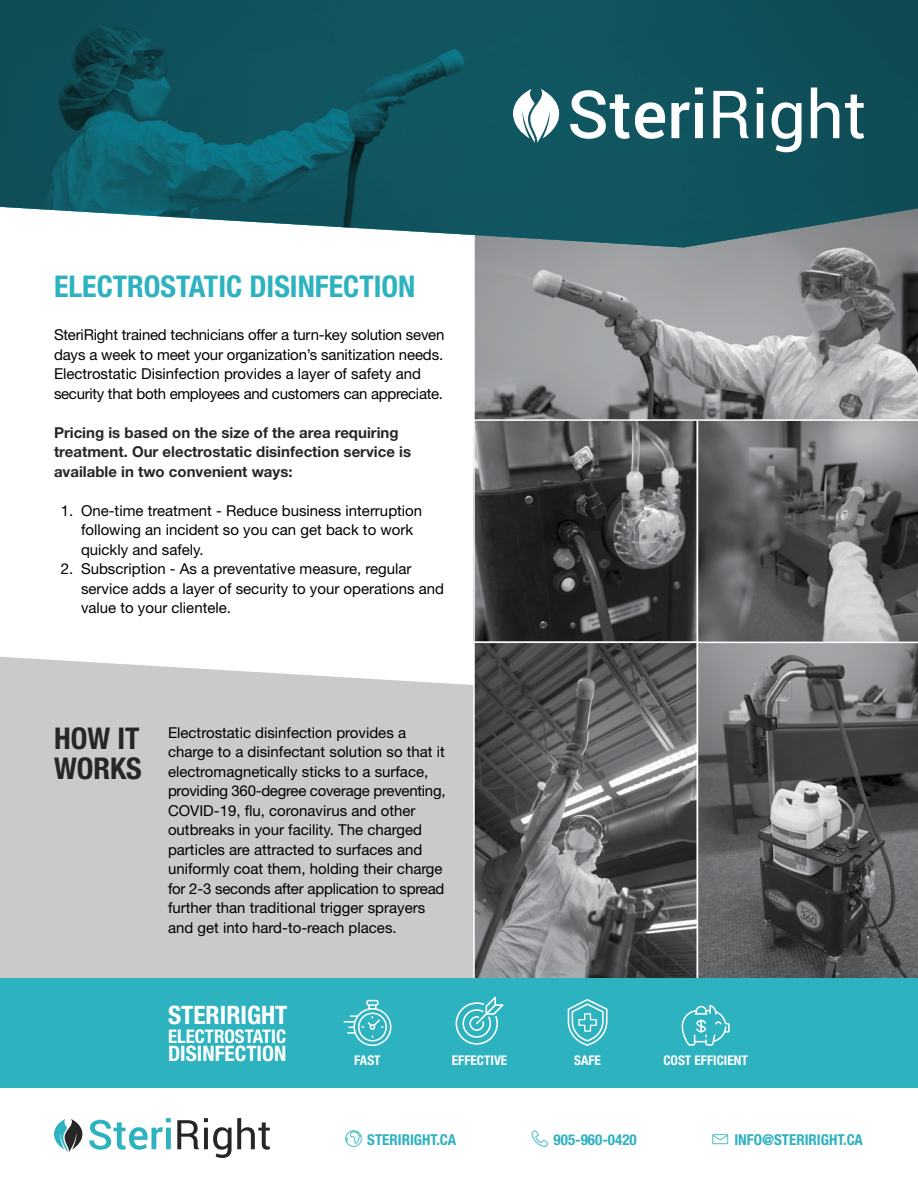
<style>
.page{position:relative;width:918px;height:1188px;background:#fff}
.page>*{position:absolute;margin:0;border:0;box-sizing:border-box;transform-origin:0 0}
.t1{font:700 condensed 30px "Helvetica Neue LT Std";color:#2db2bf}
.t2{font:700 condensed 30px/30px "Helvetica Neue LT Std";color:#262626}
.t3{font:700 condensed 25.5px "Helvetica Neue LT Std";color:#fff}
.t4{font:700 condensed 21.45px "Helvetica Neue LT Std";color:#fff}
.t5{font:700 condensed 18.9px "Helvetica Neue LT Std";color:#fff}
.t6{font:15px/19.5px "Helvetica Neue LT Std";color:#000}
.t7{font:700 15px/19.5px "Helvetica Neue LT Std";color:#262626}
.t8{font:700 condensed 15px "Helvetica Neue LT Std";color:#2db2bf}
.t9{font:700 condensed 13.35px "Helvetica Neue LT Std";color:#fff}
</style>
<div class="page">
<div style="left:0;top:609px;width:918px;height:370px;background:#cbc9c9"></div>
<svg style="left:0;top:609px;width:473px;height:76px;fill:#fff"></svg>
<img style="left:476px;top:421px;width:219px;height:558px">
<div style="left:473px;top:418px;width:225px;height:225px;border:2px solid #fff"></div>
<div style="left:473px;top:642px;width:225px;height:446px;border:2px solid #fff"></div>
<svg style="left:697px;top:643px;width:221px;height:336px;background:#616264"></svg>
<div style="left:0;top:979px;width:918px;height:109px;background:#2db2bf"></div>
<svg style="left:343px;top:1000px;width:48px;height:46px"></svg>
<svg style="left:682px;top:1005px;width:48px;height:41px"></svg>
<svg style="left:568px;top:999px;width:40px;height:47px"></svg>
<svg style="left:456px;top:997px;width:48px;height:48px"></svg>
<svg style="left:697px;top:421px;width:221px;height:222px;background:#6c6d6f"></svg>
<svg style="left:473px;top:248px;width:445px;height:173px;background:#949598"></svg>
<img style="left:0;top:0;width:918px;height:248px">
<svg style="left:513px;top:89px;width:46px;height:54px"></svg>
<svg style="left:570px;top:90px;width:95px;height:49px"></svg>
<svg style="left:671px;top:88px;width:32px;height:50px"></svg>
<svg style="left:713px;top:91px;width:35px;height:47px"></svg>
<svg style="left:757px;top:88px;width:6px;height:50px"></svg>
<svg style="left:772px;top:102px;width:30px;height:50px"></svg>
<svg style="left:811px;top:88px;width:28px;height:50px"></svg>
<svg style="left:845px;top:95px;width:19px;height:44px"></svg>
<svg style="left:54px;top:1119px;width:29px;height:33px"></svg>
<svg style="left:89px;top:1118px;width:82px;height:32px"></svg>
<svg style="left:177px;top:1118px;width:93px;height:40px"></svg>
<h1 class="t1" style="left:54px;top:268px;width:363px">ELECTROSTATIC DISINFECTION</h1>
<p class="t6" style="left:54px;top:325px;width:392px">SteriRight trained technicians offer a turn-key solution seven days a week to meet your organization’s sanitization needs.<br>Electrostatic Disinfection provides a layer of safety and security that both employees and customers can appreciate.</p>
<p class="t7" style="left:54px;top:422px;width:359px">Pricing is based on the size of the area requiring treatment. Our electrostatic disinfection service is available in two convenient ways:</p>
<p class="t6" style="left:81px;top:501px;width:343px;text-indent:-20px">1. One-time treatment - Reduce business interruption following an incident so you can get back to work quickly and safely.</p>
<p class="t6" style="left:81px;top:559px;width:365px;text-indent:-20px">2. Subscription - As a preventative measure, regular service adds a layer of security to your operations and value to your clientele.</p>
<h1 class="t2" style="left:54px;top:723px;width:89px">HOW IT<br>WORKS</h1>
<p class="t6" style="left:168px;top:722px;width:279px">Electrostatic disinfection provides a charge to a disinfectant solution so that it electromagnetically sticks to a surface, providing 360-degree coverage preventing, COVID-19, flu, coronavirus and other outbreaks in your facility. The charged particles are attracted to surfaces and uniformly coat them, holding their charge for 2-3 seconds after application to spread further than traditional trigger sprayers and get into hard-to-reach places.</p>
<h2 class="t3" style="left:168px;top:999px;width:121px">STERIRIGHT</h2>
<p class="t5" style="left:168px;top:1024px;width:120px">ELECTROSTATIC</p>
<h3 class="t4" style="left:168px;top:1041px;width:120px">DISINFECTION</h3>
<p class="t9" style="left:452px;top:1052px;width:57px">EFFECTIVE</p>
<p class="t9" style="left:354px;top:1052px;width:28px">FAST</p>
<p class="t9" style="left:574px;top:1052px;width:28px">SAFE</p>
<p class="t9" style="left:663px;top:1052px;width:86px">COST EFFICIENT</p>
<p class="t8" style="left:345px;top:1130px;width:112px">●□ STERIRIGHT.CA</p>
<p class="t8" style="left:532px;top:1130px;width:106px">□■■▲▼ 905-960-0420</p>
<p class="t8" style="left:713px;top:1130px;width:152px">■❖●□ INFO@STERIRIGHT.CA</p>
</div>
